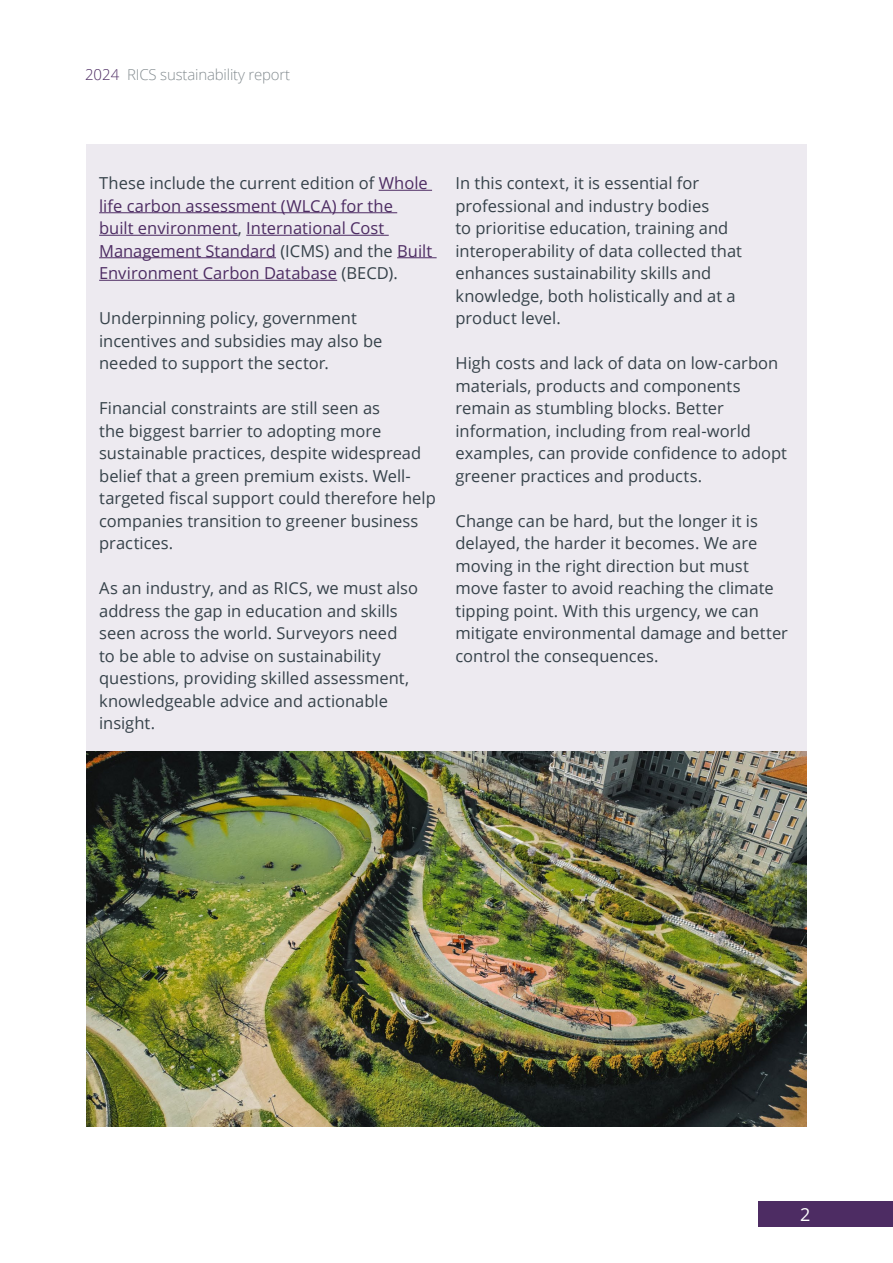
<style>
.page{position:relative;width:893px;height:1263px;background:#fff}
.page>*{position:absolute;margin:0;border:0;box-sizing:border-box;transform-origin:0 0}
.t1{font:18px "Open Sans";color:#fff}
.t2{font:16.5px/22.5px "Open Sans";color:#36424a}
.t3{font:16.5px/22.5px "Open Sans";color:#4d2c63}
.t4{font:300 15px "Open Sans";letter-spacing:-.01em;color:#868e92}
.s1{color:#4d2c63}
.s2{color:#36424a}
</style>
<div class="page">
<div style="left:759px;top:1202px;width:134px;height:25px;background:#4d2c63"></div>
<div style="left:86px;top:145px;width:721px;height:607px;background:#edeaf0"></div>
<hr style="left:379px;top:190px;width:53px;height:1px;background:#4d2c63">
<hr style="left:99px;top:212px;width:298px;height:1px;background:#4d2c63">
<hr style="left:99px;top:235px;width:139px;height:1px;background:#4d2c63">
<hr style="left:246px;top:235px;width:143px;height:1px;background:#4d2c63">
<hr style="left:99px;top:257px;width:177px;height:1px;background:#4d2c63">
<hr style="left:397px;top:257px;width:40px;height:1px;background:#4d2c63">
<hr style="left:99px;top:280px;width:238px;height:1px;background:#4d2c63">
<img style="left:86px;top:752px;width:721px;height:374px">
<p class="t4" style="left:85px;top:64px;width:207px"><span class="s1">2024</span> RICS sustainability report</p>
<p class="t3" style="left:99px;top:171px;width:335px"><span class="s2">These include the current edition of</span> Whole life carbon assessment (WLCA) for the<br>built environment<span class="s2">,</span> International Cost Management Standard <span class="s2">(ICMS) and the</span> Built Environment Carbon Database <span class="s2">(BECD).</span></p>
<p class="t2" style="left:99px;top:306px;width:285px">Underpinning policy, government incentives and subsidies may also be needed to support the sector.</p>
<p class="t2" style="left:99px;top:396px;width:338px">Financial constraints are still seen as<br>the biggest barrier to adopting more sustainable practices, despite widespread belief that a green premium exists. Well&shy;targeted fiscal support could therefore help companies transition to greener business practices.</p>
<p class="t2" style="left:99px;top:576px;width:321px">As an industry, and as RICS, we must also address the gap in education and skills seen across the world. Surveyors need<br>to be able to advise on sustainability questions, providing skilled assessment, knowledgeable advice and actionable insight.</p>
<p class="t2" style="left:455px;top:171px;width:288px">In this context, it is essential for professional and industry bodies<br>to prioritise education, training and interoperability of data collected that enhances sustainability skills and knowledge, both holistically and at a product level.</p>
<p class="t2" style="left:455px;top:351px;width:333px">High costs and lack of data on low-carbon materials, products and components remain as stumbling blocks. Better information, including from real-world examples, can provide confidence to adopt greener practices and products.</p>
<p class="t2" style="left:455px;top:509px;width:334px">Change can be hard, but the longer it is delayed, the harder it becomes. We are moving in the right direction but must move faster to avoid reaching the climate tipping point. With this urgency, we can mitigate environmental damage and better control the consequences.</p>
<p class="t1" style="left:800px;top:1202px;width:12px">2</p>
</div>
